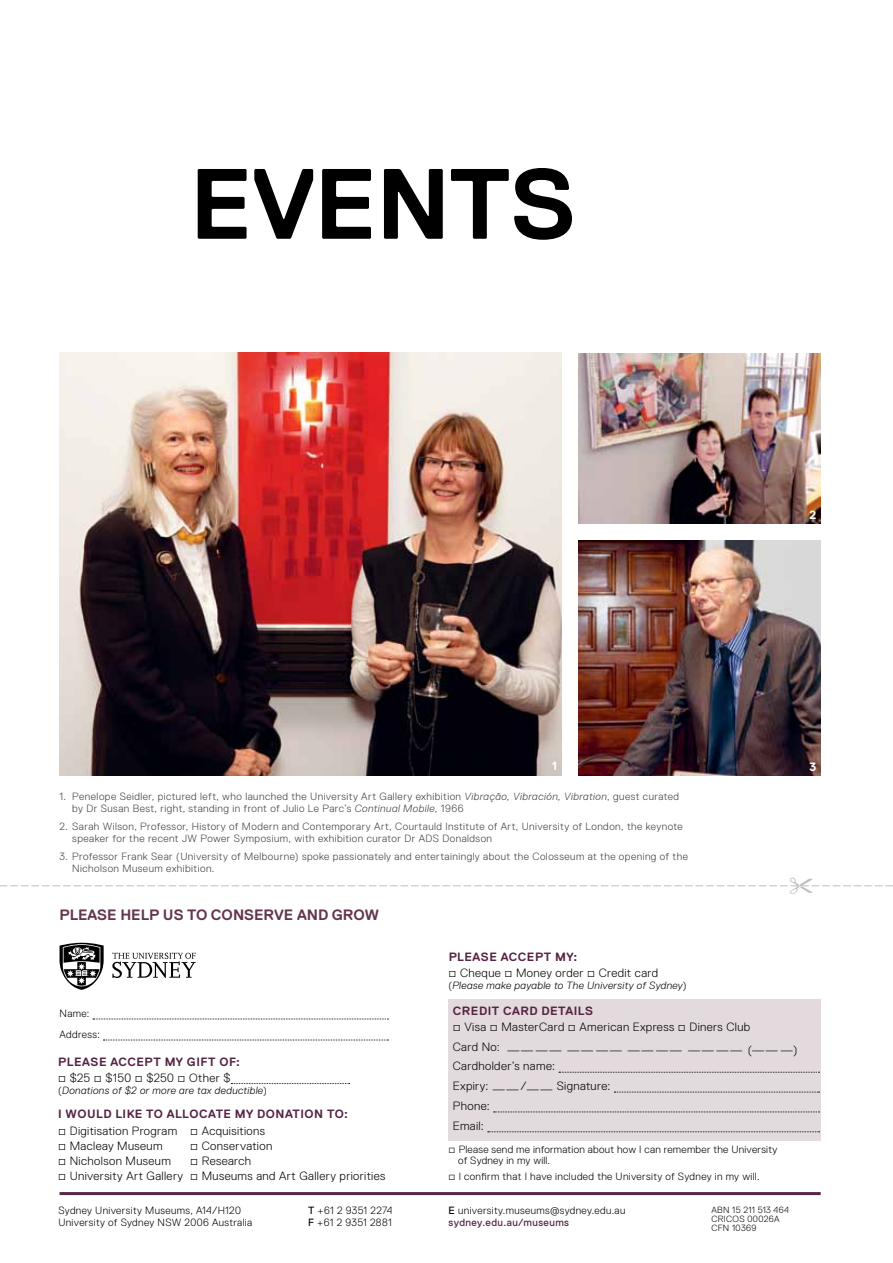
<style>
.page{position:relative;width:893px;height:1263px;background:#fff}
.page>*{position:absolute;margin:0;border:0;box-sizing:border-box;transform-origin:0 0}
.t1{font:700 99.75px "Replica Std";color:#000}
.t2{font:700 15px "Replica Std";color:#633650}
.t3{font:300 12px/20px "Replica Std";letter-spacing:.03em;color:#000}
.t4{font:700 12px "Replica Std";letter-spacing:.04em;color:#572546}
.t5{font:700 12px "Replica Std";color:#fff}
.t6{font:300 10.5px/12px "Replica Std";letter-spacing:.045em;color:#414042}
.t7{font:300 10.5px/12px "Replica Std";letter-spacing:.03em;color:#000}
.t8{font:italic 300 10.5px "Replica Std";letter-spacing:.035em;color:#000}
.t9{font:300 9px/9px "Replica Std";letter-spacing:.04em;color:#000}
.s1{font-style:italic}
.s2{font-style:normal}
.s3{font-weight:400}
.s4{font-weight:400;color:#572546}
</style>
<div class="page">
<img style="left:60px;top:353px;width:501px;height:422px">
<div style="left:449px;top:999px;width:372px;height:141px;background:#e2dadc"></div>
<svg style="left:559px;top:1072px;width:260px;height:1px"></svg>
<svg style="left:614px;top:1092px;width:205px;height:1px"></svg>
<svg style="left:494px;top:1111px;width:325px;height:1px"></svg>
<svg style="left:488px;top:1131px;width:331px;height:1px"></svg>
<svg style="left:231px;top:1083px;width:119px;height:1px"></svg>
<svg style="left:93px;top:1019px;width:295px;height:1px"></svg>
<svg style="left:103px;top:1040px;width:285px;height:1px"></svg>
<hr style="left:60px;top:1192px;width:761px;height:3px;background:#572546">
<svg style="left:112px;top:952px;width:84px;height:26px"></svg>
<svg style="left:60px;top:943px;width:44px;height:47px"></svg>
<img style="left:578px;top:353px;width:243px;height:170px">
<img style="left:578px;top:540px;width:243px;height:235px">
<svg style="left:0;top:885px;width:893px;height:2px"></svg>
<h1 class="t1" style="left:190px;top:149px;width:321px">EVENTS</h1>
<p class="t5" style="left:810px;top:508px;width:8px">2</p>
<p class="t5" style="left:552px;top:759px;width:6px">1</p>
<p class="t5" style="left:810px;top:760px;width:8px">3</p>
<p class="t6" style="left:72px;top:790px;width:608px;text-indent:-13px">1. Penelope Seidler, pictured left, who launched the University Art Gallery exhibition <span class="s1">Vibração, Vibración, Vibration</span>, guest curated by Dr Susan Best, right, standing in front of Julio Le Parc’s <span class="s1">Continual Mobile</span>, 1966</p>
<p class="t6" style="left:72px;top:820px;width:612px;text-indent:-13px">2. Sarah Wilson, Professor, H istory of Modern and Contemporary Art, Courtauld Institute of Art, University of London, the keynote speaker for the recent JW Power Symposium, with exhibition curator Dr ADS Donaldson</p>
<p class="t6" style="left:72px;top:851px;width:617px;text-indent:-13px">3. Professor Frank Sear (University of Melbourne) spoke passionately and entertainingly about the Colosseum at the opening of the<br>Nicholson Museum exhibition.</p>
<h2 class="t2" style="left:60px;top:907px;width:21px">PLEASE</h2>
<h2 class="t2" style="left:120px;top:907px;width:103px">HELP US TO CON</h2>
<h2 class="t2" style="left:244px;top:907px;width:64px">SERVE AND</h2>
<h2 class="t2" style="left:332px;top:907px;width:49px">GROW</h2>
<p class="t4" style="left:449px;top:950px;width:130px">PLEASE ACCEPT MY:</p>
<p class="t3" style="left:449px;top:963px;width:211px">• Cheque • Money order • Credit card</p>
<p class="t8" style="left:449px;top:979px;width:240px"><span class="s2">(</span>Please make payable to The University of Sydney<span class="s2">)</span></p>
<p class="t4" style="left:453px;top:1004px;width:142px">CREDIT CARD DETAILS</p>
<p class="t3" style="left:453px;top:1015px;width:346px;line-height:23px">• Visa • MasterCard • American Express • Diners Club<br>Card No: ———— ———— ———— ———— (———)</p>
<p class="t3" style="left:453px;top:1056px;width:159px">Cardholder’s name:<br>Expiry: ——/—— Signature:<br>Phone:<br>Email:</p>
<p class="t7" style="left:458px;top:1144px;width:321px;line-height:10.5px;text-indent:-10px">• Please send me information about how I can remember the University of Sydney in my will.</p>
<p class="t7" style="left:449px;top:1170px;width:312px">• I confirm that I have included the University of Sydney in my will.</p>
<p class="t9" style="left:711px;top:1205px;width:79px">ABN 15 211 513 464<br>CRICOS 00026A<br>CFN 10369</p>
<p class="t7" style="left:60px;top:1003px;width:42px;line-height:21px">Name:<br>Address:</p>
<p class="t4" style="left:58px;top:1055px;width:183px">PLEASE ACCEPT MY GIFT OF:</p>
<p class="t3" style="left:58px;top:1068px;width:174px">• $25 • $150 • $250 • Other $</p>
<p class="t8" style="left:58px;top:1084px;width:210px"><span class="s2">(</span>Donations of $2 or more are tax deductible<span class="s2">)</span></p>
<p class="t4" style="left:58px;top:1107px;width:209px">I WO ULD LIKE TO ALLOCATE MY DON</p>
<p class="t4" style="left:285px;top:1107px;width:65px">ATION TO:</p>
<p class="t3" style="left:58px;top:1121px;width:208px">• Digitisation Program • Acquisitions</p>
<p class="t3" style="left:58px;top:1136px;width:106px">• Macleay Museum</p>
<p class="t3" style="left:190px;top:1136px;width:84px">• Conservation</p>
<p class="t3" style="left:58px;top:1151px;width:114px">• Nicholson Museum</p>
<p class="t3" style="left:190px;top:1151px;width:62px">• Research</p>
<p class="t3" style="left:58px;top:1166px;width:329px">• University Art Gallery • Museums and Art Gallery priorities</p>
<p class="t7" style="left:58px;top:1204px;width:195px">Sydney University Museums, A14/H120<br>University of Sydney NSW 2006 Australia</p>
<p class="t7" style="left:308px;top:1204px;width:86px"><span class="s3">T</span> +61 2 9351 2274<br><span class="s3">F</span> +61 2 9351 2881</p>
<p class="t7" style="left:449px;top:1204px;width:178px"><span class="s3">E</span> university.museums@sydney.edu.au <span class="s4">sydney.edu.au/museums</span></p>
</div>
